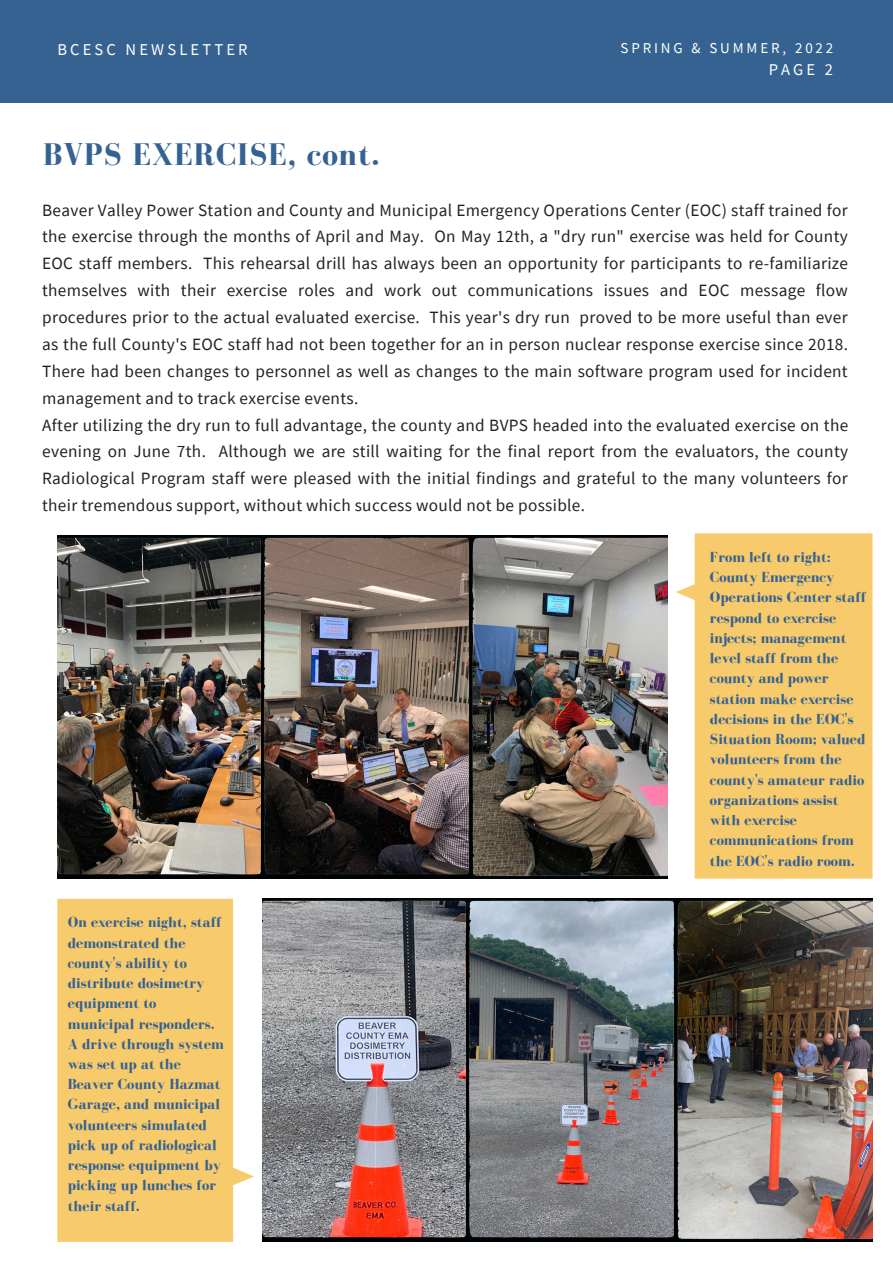
<style>
.page{position:relative;width:893px;height:1264px;background:#fff}
.page>*{position:absolute;margin:0;border:0;box-sizing:border-box;transform-origin:0 0}
.t1{font:700 32.1px "Bodoni FLF";letter-spacing:.03em;color:#366291}
.t2{font:17.25px/26.8px "Source Sans Pro";letter-spacing:.02em;color:#222}
.t3{font:16.5px "Source Sans Pro";letter-spacing:.19em;color:#fff}
.t4{font:700 15px/20.2px "Bodoni FLF";color:#366291}
.t5{font:15px "Source Sans Pro";letter-spacing:.19em;color:#fff}
</style>
<div class="page">
<div style="left:0;top:0;width:892px;height:102px;background:#366291"></div>
<img style="left:57px;top:535px;width:610px;height:343px">
<img style="left:262px;top:898px;width:610px;height:343px">
<svg style="left:57px;top:898px;width:197px;height:343px;background:#f7cf7b"></svg>
<svg style="left:676px;top:533px;width:196px;height:345px;background:#f7cf7a"></svg>
<p class="t3" style="left:57px;top:39px;width:192px">BCESC NEWSLETTER</p>
<p class="t5" style="left:620px;top:38px;width:214px">SPRING &amp; SUMMER, 2022</p>
<p class="t3" style="left:768px;top:59px;width:66px">PAGE 2</p>
<h1 class="t1" style="left:43px;top:137px;width:338px">BVPS EXERCISE, cont.</h1>
<p class="t2" style="left:42px;top:196px;width:807px">Beaver Valley Power Station and County and Municipal Emergency Operations Center (EOC) staff trained for the exercise through the months of April and May. On May 12th, a "dry run" exercise was held for County EOC staff members. This rehearsal drill has always been an opportunity for participants to re-familiarize themselves with their exercise roles and work out communications issues and EOC message flow procedures prior to the actual evaluated exercise. This year's dry run proved to be more useful than ever as the full County's EOC staff had not been together for an in person nuclear response exercise since 2018.<br>There had been changes to personnel as well as changes to the main software program used for incident management and to track exercise events.<br>After utilizing the dry run to full advantage, the county and BVPS headed into the evaluated exercise on the evening on June 7th. Although we are still waiting for the final report from the evaluators, the county Radiological Program staff were pleased with the initial findings and grateful to the many volunteers for their tremendous support, without which success would not be possible.</p>
<p class="t4" style="left:68px;top:912px;width:157px">On exercise night, staff demonstrated the county's ability to distribute dosimetry equipment to municipal responders.<br>A drive through system was set up at the<br>Beaver County Hazmat<br>Garage, and municipal volunteers simulated pick up of radiological response equipment by picking up lunches for their staff.</p>
<p class="t4" style="left:710px;top:546px;width:158px">From left to right:<br>County Emergency<br>Operations Center staff respond to exercise injects; management level staff from the county and power station make exercise decisions in the EOC's<br>Situation Room; valued volunteers from the county's amateur radio organizations assist with exercise communications from the EOC's radio room.</p>
</div>
